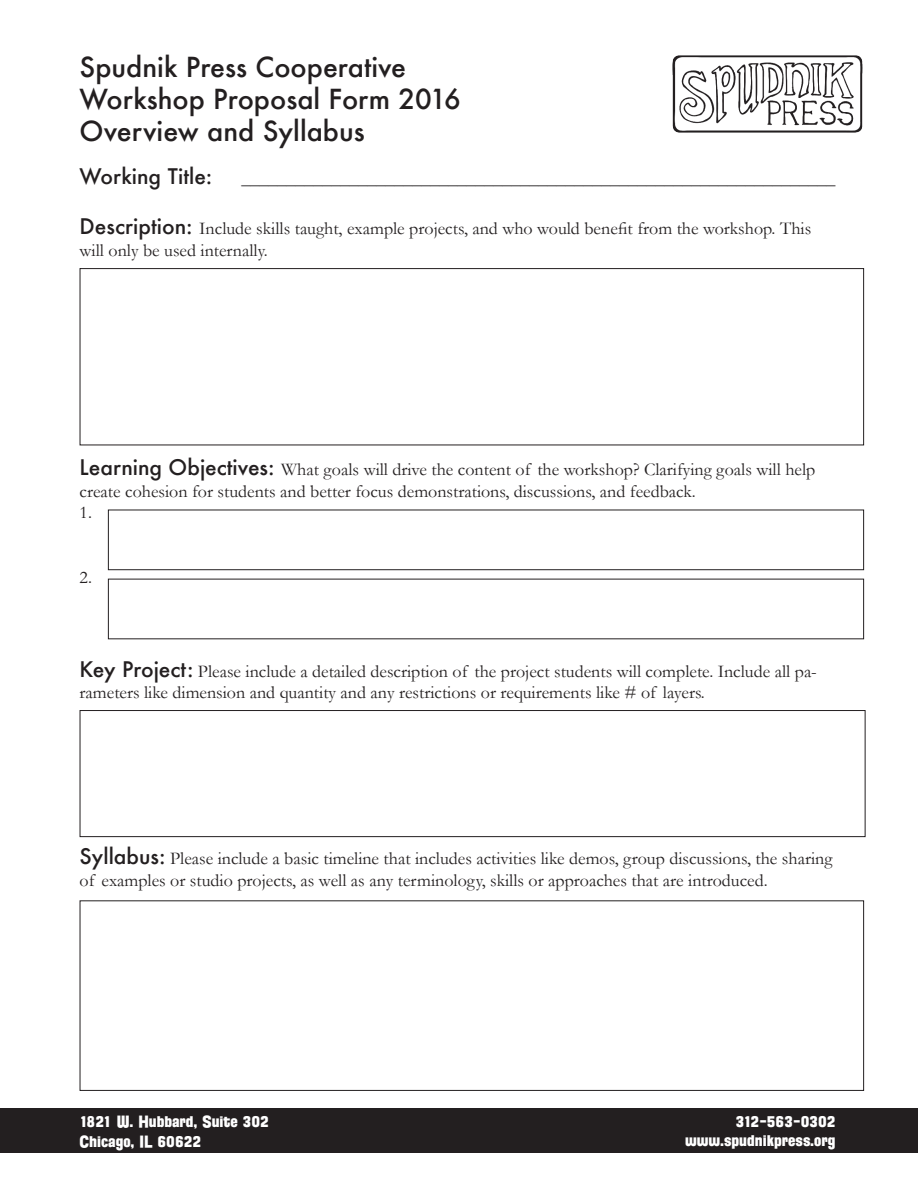
<style>
.page{position:relative;width:918px;height:1188px;background:#fff}
.page>*{position:absolute;margin:0;border:0;box-sizing:border-box;transform-origin:0 0}
.t1{font:500 27px/32.4px "Futura";color:#231f20}
.t2{font:500 21px "Futura";color:#231f20}
.t3{font:18px/21.6px "Garamond";color:#231f20}
.t4{font:16.5px/19.8px "Florida Project Phase One";color:#fff;text-align:right}
.s1{font-family:"Futura";font-weight:500;font-size:21px}
</style>
<div class="page">
<img style="left:672px;top:55px;width:191px;height:78px">
<div style="left:0;top:1108px;width:918px;height:45px;background:#231f20"></div>
<div style="left:80px;top:268px;width:784px;height:177px;border:1px solid #231f20"></div>
<div style="left:108px;top:510px;width:756px;height:60px;border:1px solid #231f20"></div>
<div style="left:80px;top:710px;width:786px;height:127px;border:1px solid #231f20"></div>
<div style="left:80px;top:900px;width:784px;height:191px;border:1px solid #231f20"></div>
<h1 class="t1" style="left:80px;top:50px;width:383px">Spudnik Press Cooperative<br>Workshop Proposal Form 2016<br>Overview and Syllabus</h1>
<p class="t2" style="left:80px;top:161px;width:134px">Working Title:</p>
<p class="t3" style="left:242px;top:167px;width:595px">__________________________________________________________________</p>
<p class="t3" style="left:80px;top:217px;width:733px"><span class="s1">Description:</span> Include skills taught, example projects, and who would benefit from the workshop. This will only be used internally.</p>
<p class="t3" style="left:80px;top:459px;width:737px"><span class="s1">Learning Objectives:</span> What goals will drive the content of the workshop? Clarifying goals will help create cohesion for students and better focus demonstrations, discussions, and feedback.<br>1.</p>
<p class="t3" style="left:80px;top:567px;width:14px">2.</p>
<p class="t3" style="left:80px;top:660px;width:739px"><span class="s1">Key Project:</span> Please include a detailed description of the project students will complete. Include all pa&shy;rameters like dimension and quantity and any restrictions or requirements like # of layers.</p>
<p class="t3" style="left:80px;top:847px;width:754px"><span class="s1">Syllabus:</span> Please include a basic timeline that includes activities like demos, group discussions, the sharing of examples or studio projects, as well as any terminology, skills or approaches that are introduced.</p>
<p class="t4" style="left:80px;top:1111px;width:191px;text-align:left">1821 W. Hubbard, Suite 302<br>Chicago, IL 60622</p>
<p class="t4" style="left:685px;top:1111px;width:152px">312-563-0302 www.spudnikpress.org</p>
</div>
